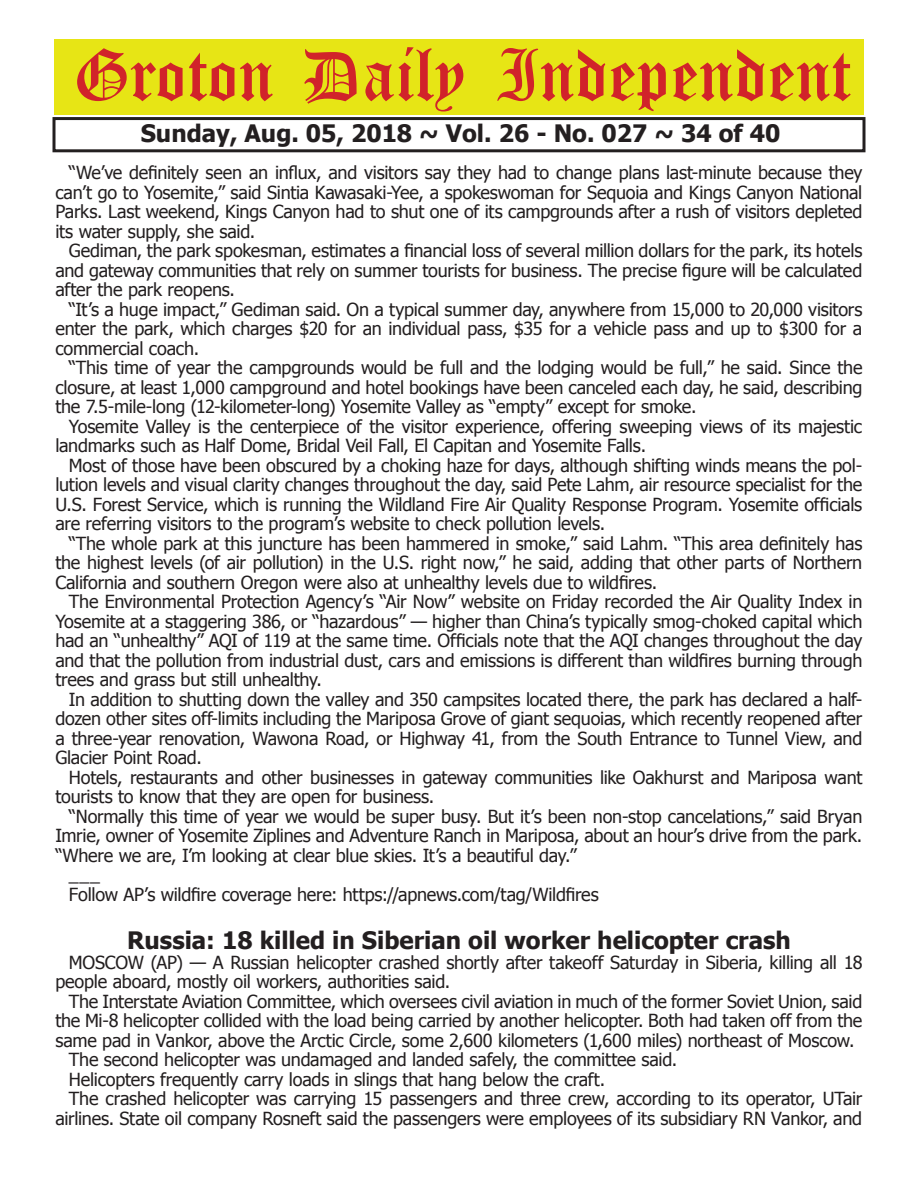
<style>
.page{position:relative;width:918px;height:1188px;background:#fff}
.page>*{position:absolute;margin:0;border:0;box-sizing:border-box;transform-origin:0 0}
.t1{font:54px "Old English Five";color:#d1232a}
.t2{font:700 24px "Tahoma";color:#231f20}
.t3{font:18px/19.5px "Tahoma";letter-spacing:-.01em;color:#231f20;text-align:justify}
</style>
<div class="page">
<div style="left:52px;top:117px;width:814px;height:35px;border:3px solid #231f20"></div>
<div style="left:54px;top:40px;width:810px;height:75px;background:#e7e515"></div>
<h1 class="t1" style="left:73px;top:50px;width:779px">Groton Daily Independent</h1>
<h2 class="t2" style="left:141px;top:116px;width:641px">Sunday, Aug. 05, 2018 ~ Vol. 26 - No. 027 ~ 34 of 40</h2>
<p class="t3" style="left:55px;top:162px;width:809px;text-indent:14px">“We’ve definitely seen an influx, and visitors say they had to change plans last-minute because they can’t go to Yosemite,” said Sintia Kawasaki-Yee, a spokeswoman for Sequoia and Kings Canyon National Parks. Last weekend, Kings Canyon had to shut one of its campgrounds after a rush of visitors depleted its water supply, she said.</p>
<p class="t3" style="left:55px;top:240px;width:809px;text-indent:14px">Gediman, the park spokesman, estimates a financial loss of several million dollars for the park, its hotels and gateway communities that rely on summer tourists for business. The precise figure will be calculated after the park reopens.</p>
<p class="t3" style="left:55px;top:299px;width:809px;text-indent:14px">“It’s a huge impact,” Gediman said. On a typical summer day, anywhere from 15,000 to 20,000 visitors enter the park, which charges $20 for an individual pass, $35 for a vehicle pass and up to $300 for a commercial coach.</p>
<p class="t3" style="left:55px;top:357px;width:809px;text-indent:14px">“This time of year the campgrounds would be full and the lodging would be full,” he said. Since the closure, at least 1,000 campground and hotel bookings have been canceled each day, he said, describing the 7.5-mile-long (12-kilometer-long) Yosemite Valley as “empty” except for smoke.</p>
<p class="t3" style="left:55px;top:416px;width:808px;text-indent:14px">Yosemite Valley is the centerpiece of the visitor experience, offering sweeping views of its majestic landmarks such as Half Dome, Bridal Veil Fall, El Capitan and Yosemite Falls.</p>
<p class="t3" style="left:55px;top:455px;width:809px;text-indent:14px">Most of those have been obscured by a choking haze for days, although shifting winds means the pol&shy;lution levels and visual clarity changes throughout the day, said Pete Lahm, air resource specialist for the U.S. Forest Service, which is running the Wildland Fire Air Quality Response Program. Yosemite officials are referring visitors to the program’s website to check pollution levels.</p>
<p class="t3" style="left:55px;top:533px;width:809px;text-indent:14px">“The whole park at this juncture has been hammered in smoke,” said Lahm. “This area definitely has the highest levels (of air pollution) in the U.S. right now,” he said, adding that other parts of Northern California and southern Oregon were also at unhealthy levels due to wildfires.</p>
<p class="t3" style="left:55px;top:591px;width:809px;text-indent:14px">The Environmental Protection Agency’s “Air Now” website on Friday recorded the Air Quality Index in Yosemite at a staggering 386, or “hazardous” — higher than China’s typically smog-choked capital which had an “unhealthy” AQI of 119 at the same time. Officials note that the AQI changes throughout the day and that the pollution from industrial dust, cars and emissions is different than wildfires burning through trees and grass but still unhealthy.</p>
<p class="t3" style="left:55px;top:689px;width:809px;text-indent:14px">In addition to shutting down the valley and 350 campsites located there, the park has declared a half&shy;dozen other sites off-limits including the Mariposa Grove of giant sequoias, which recently reopened after a three-year renovation, Wawona Road, or Highway 41, from the South Entrance to Tunnel View, and Glacier Point Road.</p>
<p class="t3" style="left:55px;top:766px;width:809px;text-indent:14px">Hotels, restaurants and other businesses in gateway communities like Oakhurst and Mariposa want tourists to know that they are open for business.</p>
<p class="t3" style="left:69px;top:805px;width:795px">“Normally this time of year we would be super busy. But it’s been non-stop cancelations,” said Bryan</p>
<p class="t3" style="left:55px;top:825px;width:808px">Imrie, owner of Yosemite Ziplines and Adventure Ranch in Mariposa, about an hour’s drive from the park.</p>
<p class="t3" style="left:55px;top:844px;width:523px">“Where we are, I’m looking at clear blue skies. It’s a beautiful day.”</p>
<p class="t3" style="left:69px;top:864px;width:33px">___</p>
<p class="t3" style="left:69px;top:883px;width:531px">Follow AP’s wildfire coverage here: https://apnews.com/tag/Wildfires</p>
<h2 class="t2" style="left:127px;top:924px;width:665px">Russia: 18 killed in Siberian oil worker helicopter crash</h2>
<p class="t3" style="left:55px;top:951px;width:809px;text-indent:14px">MOSCOW (AP) — A Russian helicopter crashed shortly after takeoff Saturday in Siberia, killing all 18 people aboard, mostly oil workers, authorities said.</p>
<p class="t3" style="left:69px;top:990px;width:795px">The Interstate Aviation Committee, which oversees civil aviation in much of the former Soviet Union, said</p>
<p class="t3" style="left:55px;top:1010px;width:809px">the Mi-8 helicopter collided with the load being carried by another helicopter. Both had taken off from the</p>
<p class="t3" style="left:55px;top:1029px;width:801px">same pad in Vankor, above the Arctic Circle, some 2,600 kilometers (1,600 miles) northeast of Moscow.</p>
<p class="t3" style="left:69px;top:1049px;width:610px">The second helicopter was undamaged and landed safely, the committee said.</p>
<p class="t3" style="left:69px;top:1068px;width:538px">Helicopters frequently carry loads in slings that hang below the craft.</p>
<p class="t3" style="left:69px;top:1088px;width:795px">The crashed helicopter was carrying 15 passengers and three crew, according to its operator, UTair</p>
<p class="t3" style="left:55px;top:1107px;width:808px">airlines. State oil company Rosneft said the passengers were employees of its subsidiary RN Vankor, and</p>
</div>
